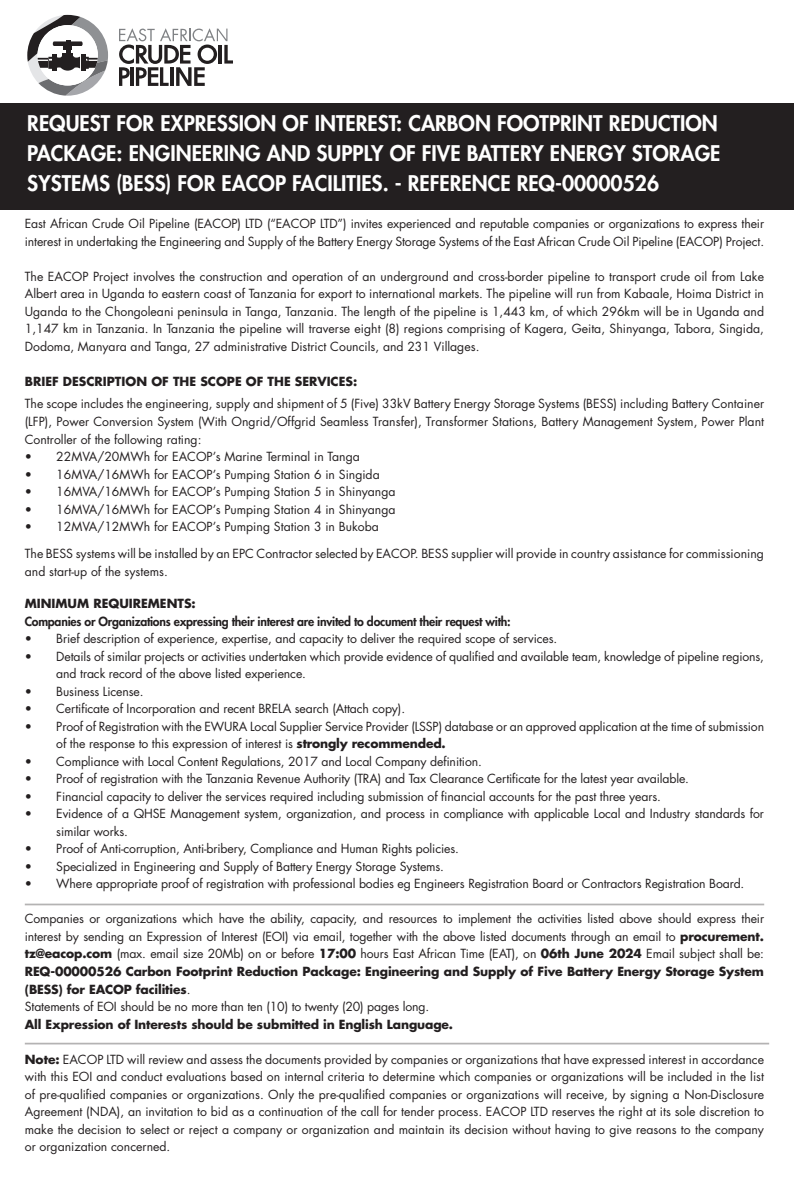
<style>
.page{position:relative;width:794px;height:1191px;background:#fff}
.page>*{position:absolute;margin:0;border:0;box-sizing:border-box;transform-origin:0 0}
.body{font:800 21px/29.8px "Futura Std";color:#fff}
.body-2{font:12.25px/17.5px "Futura Std";letter-spacing:-.01em;color:#231f20}
.body-3{font:700 12.25px "Futura Std";letter-spacing:-.01em;color:#231f20}
.body-4{font:800 12.25px "Futura Std";letter-spacing:-.02em;color:#231f20}
.s1{font-weight:700}
</style>
<div class="page">
<div style="left:0;top:103px;width:794px;height:106px;background:#231f20"></div>
<hr style="left:25px;top:903px;width:739px;height:2px;background:#231f20">
<svg style="left:27px;top:15px;width:81px;height:81px"></svg>
<svg style="left:119px;top:28px;width:114px;height:58px"></svg>
<hr style="left:25px;top:1042px;width:744px;height:2px;background:#231f20">
<p class="body" style="left:27px;top:109px;width:694px">REQUEST FOR EXPRESSION OF INTEREST: CARBON FOOTPRINT REDUCTION<br>PACKAGE: ENGINEERING AND SUPPLY OF FIVE BATTERY ENERGY STORAGE<br>SYSTEMS (BESS) FOR EACOP FACILITIES. - REFERENCE REQ-00000526</p>
<p class="body-2" style="left:25px;top:215px;width:741px">East African Crude Oil Pipeline (EACOP) LTD (“EACOP LTD”) invites experienced and reputable companies or organizations to express their interest in undertaking the Engineering and Supply of the Battery Energy Storage Systems of the East African Crude Oil Pipeline (EACOP) Project.</p>
<p class="body-2" style="left:25px;top:268px;width:741px;text-align:justify">The EACOP Project involves the construction and operation of an underground and cross-border pipeline to transport crude oil from Lake Albert area in Uganda to eastern coast of Tanzania for export to international markets. The pipeline will run from Kabaale, Hoima District in Uganda to the Chongoleani peninsula in Tanga, Tanzania. The length of the pipeline is 1,443 km, of which 296km will be in Uganda and 1,147 km in Tanzania. In Tanzania the pipeline will traverse eight (8) regions comprising of Kagera, Geita, Shinyanga, Tabora, Singida, Dodoma, Manyara and Tanga, 27 administrative District Councils, and 231 Villages.</p>
<p class="body-3" style="left:25px;top:373px;width:334px">BRIEF DESCRIPTION OF THE SCOPE OF THE SERVICES:</p>
<p class="body-2" style="left:25px;top:395px;width:741px;text-align:justify">The scope includes the engineering, supply and shipment of 5 (Five) 33kV Battery Energy Storage Systems (BESS) including Battery Container (LFP), Power Conversion System (With Ongrid/Offgrid Seamless Transfer), Transformer Stations, Battery Management System, Power Plant Controller of the following rating:</p>
<p class="body-2" style="left:25px;top:448px;width:336px">• 22MVA/20MWh for EACOP’s Marine Terminal in Tanga</p>
<p class="body-2" style="left:25px;top:465px;width:356px">• 16MVA/16MWh for EACOP’s Pumping Station 6 in Singida</p>
<p class="body-2" style="left:25px;top:483px;width:372px">• 16MVA/16MWh for EACOP’s Pumping Station 5 in Shinyanga</p>
<p class="body-2" style="left:25px;top:500px;width:372px">• 16MVA/16MWh for EACOP’s Pumping Station 4 in Shinyanga</p>
<p class="body-2" style="left:25px;top:518px;width:355px">• 12MVA/12MWh for EACOP’s Pumping Station 3 in Bukoba</p>
<p class="body-2" style="left:25px;top:545px;width:740px">The BESS systems will be installed by an EPC Contractor selected by EACOP. BESS supplier will provide in country assistance for commissioning and start-up of the systems.</p>
<p class="body-3" style="left:25px;top:595px;width:172px">MINIMUM REQUIREMENTS:</p>
<p class="body-4" style="left:25px;top:613px;width:487px">Companies or Organizations expressing their interest are invited to document their request with:</p>
<p class="body-2" style="left:25px;top:630px;width:534px">• Brief description of experience, expertise, and capacity to deliver the required scope of services.</p>
<p class="body-2" style="left:56px;top:648px;width:709px;text-indent:-31px">• Details of similar projects or activities undertaken which provide evidence of qualified and available team, knowledge of pipeline regions, and track record of the above listed experience.</p>
<p class="body-2" style="left:25px;top:683px;width:120px">• Business License.</p>
<p class="body-2" style="left:25px;top:700px;width:382px">• Certificate of Incorporation and recent BRELA search (Attach copy).</p>
<p class="body-2" style="left:56px;top:718px;width:709px;text-indent:-31px">• Proof of Registration with the EWURA Local Supplier Service Provider (LSSP) database or an approved application at the time of submission of the response to this expression of interest is <span class="s1">strongly recommended.</span></p>
<p class="body-2" style="left:25px;top:753px;width:458px">• Compliance with Local Content Regulations, 2017 and Local Company definition.</p>
<p class="body-2" style="left:25px;top:770px;width:666px">• Proof of registration with the Tanzania Revenue Authority (TRA) and Tax Clearance Certificate for the latest year available.</p>
<p class="body-2" style="left:25px;top:788px;width:637px">• Financial capacity to deliver the services required including submission of financial accounts for the past three years.</p>
<p class="body-2" style="left:56px;top:805px;width:709px;text-indent:-31px">• Evidence of a QHSE Management system, organization, and process in compliance with applicable Local and Industry standards for similar works.</p>
<p class="body-2" style="left:25px;top:840px;width:435px">• Proof of Anti-corruption, Anti-bribery, Compliance and Human Rights policies.</p>
<p class="body-2" style="left:25px;top:858px;width:421px">• Specialized in Engineering and Supply of Battery Energy Storage Systems.</p>
<p class="body-2" style="left:25px;top:875px;width:721px">• Where appropriate proof of registration with professional bodies eg Engineers Registration Board or Contractors Registration Board.</p>
<p class="body-2" style="left:25px;top:910px;width:741px;text-align:justify">Companies or organizations which have the ability, capacity, and resources to implement the activities listed above should express their interest by sending an Expression of Interest (EOI) via email, together with the above listed documents through an email to <span class="s1">procurement. tz@eacop.com</span> (max. email size 20Mb) on or before <span class="s1">17:00</span> hours East African Time (EAT), on <span class="s1">06th June 2024</span> Email subject shall be:<br><span class="s1">REQ-00000526 Carbon Footprint Reduction Package: Engineering and Supply of Five Battery Energy Storage System (BESS) for EACOP facilities</span>.</p>
<p class="body-2" style="left:25px;top:998px;width:406px">Statements of EOI should be no more than ten (10) to twenty (20) pages long.</p>
<p class="body-3" style="left:25px;top:1015px;width:430px">All Expression of Interests should be submitted in English Language.</p>
<p class="body-2" style="left:25px;top:1050px;width:741px;text-align:justify"><span class="s1">Note:</span> EACOP LTD will review and assess the documents provided by companies or organizations that have expressed interest in accordance with this EOI and conduct evaluations based on internal criteria to determine which companies or organizations will be included in the list of pre-qualified companies or organizations. Only the pre-qualified companies or organizations will receive, by signing a Non-Disclosure Agreement (NDA), an invitation to bid as a continuation of the call for tender process. EACOP LTD reserves the right at its sole discretion to make the decision to select or reject a company or organization and maintain its decision without having to give reasons to the company or organization concerned.</p>
</div>
